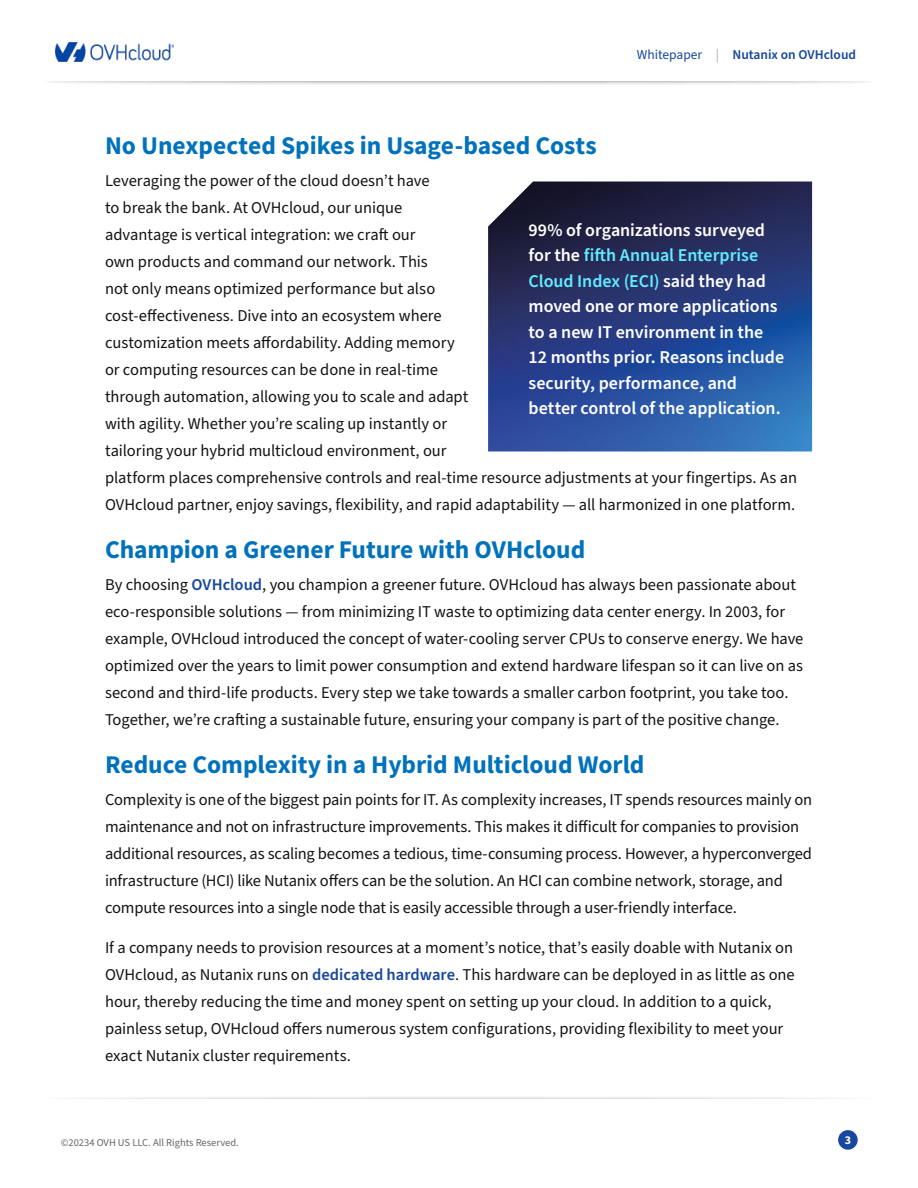
<style>
.page{position:relative;width:918px;height:1188px;background:#fff}
.page>*{position:absolute;margin:0;border:0;box-sizing:border-box;transform-origin:0 0}
.t1{font:700 25.5px "Source Sans Pro";letter-spacing:-.005em;color:#0072bc}
.t2{font:600 18px/25.5px "Source Sans Pro";letter-spacing:-.005em;color:#fff}
.t3{font:16.5px/27px "Source Sans Pro";letter-spacing:-.005em;color:#131313}
.t4{font:600 13.5px "Source Sans Pro";color:#17479e}
.t5{font:700 12px "Source Sans Pro";color:#fff}
.t6{font:10.5px "Source Sans Pro";color:#666}
.s1{font-weight:400}
.s2{font-weight:400;color:#a7a7a7}
.s3{font-weight:600;color:#17479e}
.s4{color:#62eaff}
</style>
<div class="page">
<div style="left:838px;top:1130px;width:20px;height:20px;background:#17479e;border-radius:50%"></div>
<div style="left:42px;top:70px;width:835px;height:16px;background:#000;opacity:.75"></div>
<div style="left:20px;top:70px;width:879px;height:11px;background:#fff"></div>
<div style="left:42px;top:1095px;width:835px;height:16px;background:#000;opacity:.75"></div>
<div style="left:20px;top:1100px;width:879px;height:11px;background:#fff"></div>
<img style="left:56px;top:43px;width:118px;height:18px">
<img style="left:488px;top:182px;width:324px;height:270px">
<p class="t4" style="left:637px;top:45px;width:221px"><span class="s1">Whitepaper</span> <span class="s2">|</span> Nutanix on OVHcloud</p>
<h1 class="t1" style="left:105px;top:128px;width:493px">No Unexpected Spikes in Usage-based Costs</h1>
<p class="t3" style="left:105px;top:167px;width:694px">Leveraging the power of the cloud doesn’t have<br>to break the bank. At OVHcloud, our unique<br>advantage is vertical integration: we craft our<br>own products and command our network. This<br>not only means optimized performance but also<br>cost-effectiveness. Dive into an ecosystem where<br>customization meets affordability. Adding memory<br>or computing resources can be done in real-time<br>through automation, allowing you to scale and adapt<br>with agility. Whether you’re scaling up instantly or<br>tailoring your hybrid multicloud environment, our<br>platform places comprehensive controls and real-time resource adjustments at your fingertips. As an OVHcloud partner, enjoy savings, flexibility, and rapid adaptability — all harmonized in one platform.</p>
<h1 class="t1" style="left:105px;top:532px;width:482px">Champion a Greener Future with OVHcloud</h1>
<p class="t3" style="left:105px;top:571px;width:700px">By choosing <span class="s3">OVHcloud</span>, you champion a greener future. OVHcloud has always been passionate about eco-responsible solutions — from minimizing IT waste to optimizing data center energy. In 2003, for example, OVHcloud introduced the concept of water-cooling server CPUs to conserve energy. We have optimized over the years to limit power consumption and extend hardware lifespan so it can live on as second and third-life products. Every step we take towards a smaller carbon footprint, you take too.<br>Together, we’re crafting a sustainable future, ensuring your company is part of the positive change.</p>
<h1 class="t1" style="left:105px;top:748px;width:541px">Reduce Complexity in a Hybrid Multicloud World</h1>
<p class="t3" style="left:105px;top:786px;width:709px">Complexity is one of the biggest pain points for IT. As complexity increases, IT spends resources mainly on maintenance and not on infrastructure improvements. This makes it difficult for companies to provision additional resources, as scaling becomes a tedious, time-consuming process. However, a hyperconverged infrastructure (HCI) like Nutanix offers can be the solution. An HCI can combine network, storage, and compute resources into a single node that is easily accessible through a user-friendly interface.</p>
<p class="t3" style="left:105px;top:935px;width:691px">If a company needs to provision resources at a moment’s notice, that’s easily doable with Nutanix on OVHcloud, as Nutanix runs on <span class="s3">dedicated hardware</span>. This hardware can be deployed in as little as one hour, thereby reducing the time and money spent on setting up your cloud. In addition to a quick, painless setup, OVHcloud offers numerous system configurations, providing flexibility to meet your exact Nutanix cluster requirements.</p>
<p class="t2" style="left:529px;top:218px;width:257px">99% of organizations surveyed for the <span class="s4">fifth Annual Enterprise<br>Cloud Index (ECI)</span> said they had moved one or more applications to a new IT environment in the<br>12 months prior. Reasons include security, performance, and better control of the application.</p>
<p class="t6" style="left:61px;top:1136px;width:180px">©20234 OVH US LLC. All Rights Reserved.</p>
<p class="t5" style="left:845px;top:1132px;width:8px">3</p>
</div>
